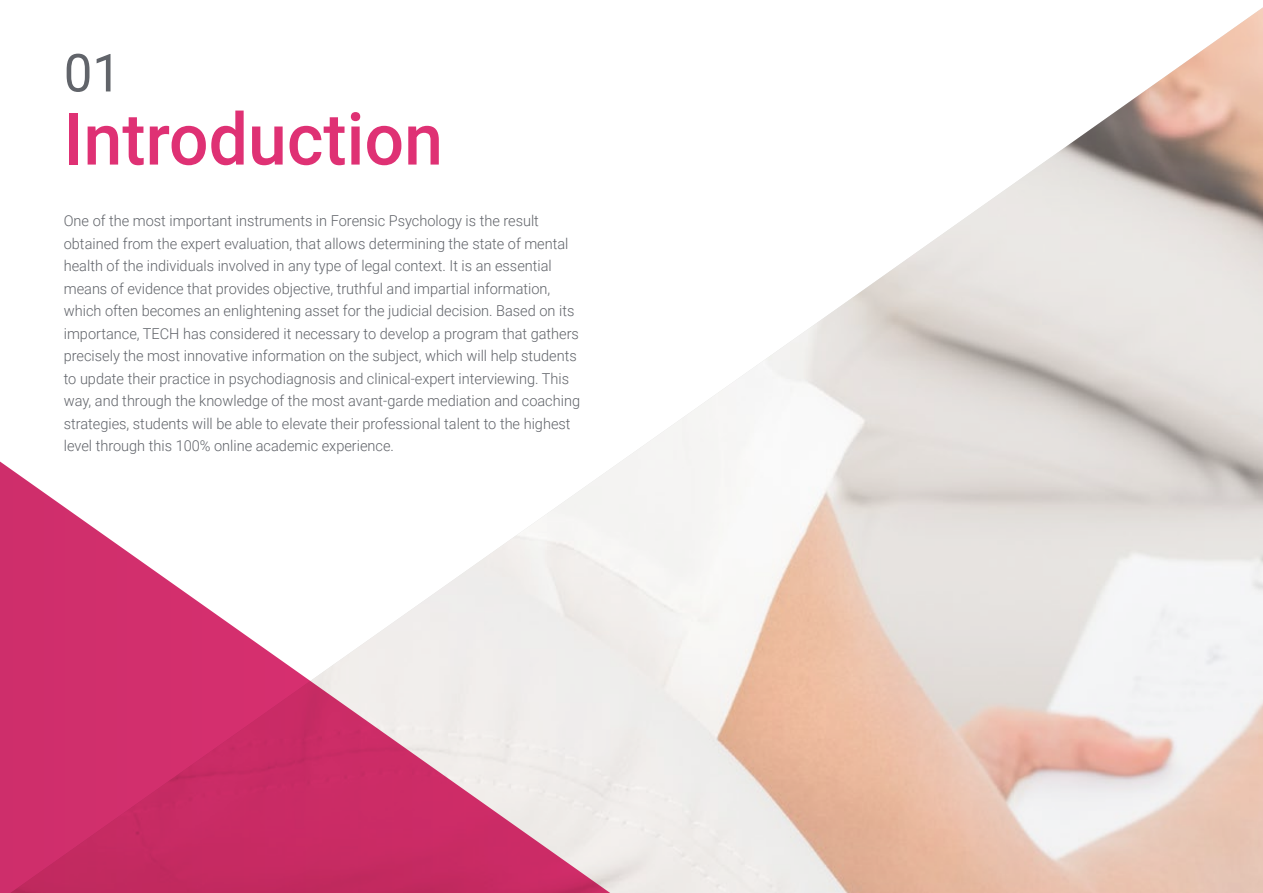
<style>
.page{position:relative;width:1263px;height:893px;background:#fff}
.page>*{position:absolute;margin:0;border:0;box-sizing:border-box;transform-origin:0 0}
.t1{font:500 72px "Roboto";color:#df3174}
.t2{font:52.5px "Roboto";color:#61646a}
.t3{font:300 15px/22.5px "Roboto";color:#61646a}
</style>
<div class="page">
<img style="left:640px;top:7px;width:623px;height:886px">
<svg style="left:0;top:448px;width:640px;height:445px"></svg>
<h2 class="t2" style="left:64px;top:36px;width:59px">01</h2>
<h1 class="t1" style="left:64px;top:89px;width:381px">Introduction</h1>
<p class="t3" style="left:64px;top:209px;width:518px">One of the most important instruments in Forensic Psychology is the result obtained from the expert evaluation, that allows determining the state of mental health of the individuals involved in any type of legal context. It is an essential means of evidence that provides objective, truthful and impartial information, which often becomes an enlightening asset for the judicial decision. Based on its importance, TECH has considered it necessary to develop a program that gathers precisely the most innovative information on the subject, which will help students to update their practice in psychodiagnosis and clinical-expert interviewing. This way, and through the knowledge of the most avant-garde mediation and coaching strategies, students will be able to elevate their professional talent to the highest level through this 100% online academic experience.</p>
</div>
